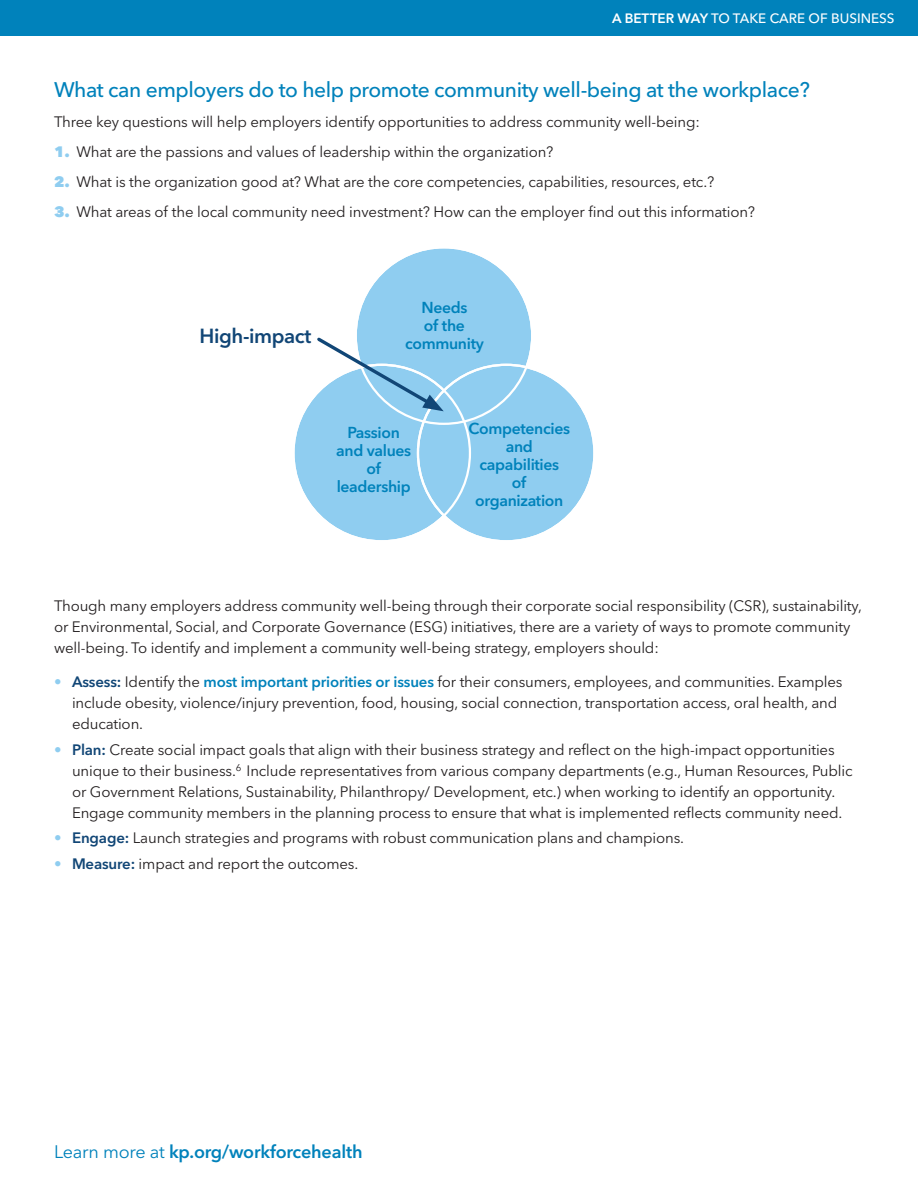
<style>
.page{position:relative;width:918px;height:1188px;background:#fff}
.page>*{position:absolute;margin:0;border:0;box-sizing:border-box;transform-origin:0 0}
.t1{font:500 21px "Avenir Next LT Pro";letter-spacing:-.02em;color:#0082bb}
.t2{font:600 20.25px "Avenir Next LT Pro";letter-spacing:-.02em;color:#114676}
.t3{font:600 18px "Avenir Next LT Pro";letter-spacing:-.01em;color:#0082bb}
.t4{font:600 15.75px/18px "Avenir Next LT Pro";letter-spacing:-.02em;color:#0082bb;text-align:center}
.t5{font:15px/21px "Avenir Next LT Pro";letter-spacing:-.01em;color:#231f20}
.t6{font:500 13.5px "Avenir Next LT Pro";color:#fff}
.s1{font-weight:600}
.s2{font-weight:800;color:#8fcdf0}
.s3{color:#8fcdf0}
.s4{font-weight:600;color:#114676}
.s5{font-weight:600;color:#0082bb}
.s6{font-weight:400}
</style>
<div class="page">
<div style="left:0;top:0;width:918px;height:36px;background:#0082bb"></div>
<div style="left:356px;top:247px;width:176px;height:177px;background:#8fcdf0;border-radius:50%"></div>
<div style="left:293px;top:365px;width:177px;height:176px;background:#8fcdf0;border-radius:50%"></div>
<div style="left:418px;top:365px;width:176px;height:176px;background:#8fcdf0;border-radius:50%"></div>
<svg style="left:314px;top:335px;width:130px;height:76px"></svg>
<p class="t6" style="left:612px;top:11px;width:284px"><span class="s1">A BETTER WAY</span> TO TAKE CARE OF BUSINESS</p>
<h1 class="t1" style="left:54px;top:77px;width:757px">What can employers do to help promote community well-being at the workplace?</h1>
<p class="t5" style="left:54px;top:111px;width:647px">Three key questions will help employers identify opportunities to address community well-being:</p>
<p class="t5" style="left:54px;top:141px;width:501px"><span class="s2">1.</span> What are the passions and values of leadership within the organization?</p>
<p class="t5" style="left:54px;top:171px;width:662px"><span class="s2">2.</span> What is the organization good at? What are the core competencies, capabilities, resources, etc.?</p>
<p class="t5" style="left:54px;top:201px;width:703px"><span class="s2">3.</span> What areas of the local community need investment? How can the employer find out this information?</p>
<h2 class="t2" style="left:200px;top:323px;width:113px">High-impact</h2>
<p class="t4" style="left:405px;top:299px;width:80px">Needs<br>of the community</p>
<p class="t4" style="left:336px;top:424px;width:77px">Passion and values of leadership</p>
<p class="t4" style="left:469px;top:420px;width:103px">Competencies and capabilities<br>of organization</p>
<p class="t5" style="left:54px;top:595px;width:810px">Though many employers address community well-being through their corporate social responsibility (CSR), sustainability, or Environmental, Social, and Corporate Governance (ESG) initiatives, there are a variety of ways to promote community well-being. To identify and implement a community well-being strategy, employers should:</p>
<p class="t5" style="left:72px;top:672px;width:772px;text-indent:-18px"><span class="s3">•</span> <span class="s4">Assess:</span> Identify the <span class="s5">most important priorities or issues</span> for their consumers, employees, and communities. Examples include obesity, violence/injury prevention, food, housing, social connection, transportation access, oral health, and education.</p>
<p class="t5" style="left:72px;top:739px;width:782px;text-indent:-18px"><span class="s3">•</span> <span class="s4">Plan:</span> Create social impact goals that align with their business strategy and reflect on the high-impact opportunities unique to their business.<sup>6</sup> Include representatives from various company departments (e.g., Human Resources, Public or Government Relations, Sustainability, Philanthropy/ Development, etc.) when working to identify an opportunity.<br>Engage community members in the planning process to ensure that what is implemented reflects community need.</p>
<p class="t5" style="left:54px;top:828px;width:632px"><span class="s3">•</span> <span class="s4">Engage:</span> Launch strategies and programs with robust communication plans and champions.</p>
<p class="t5" style="left:54px;top:853px;width:306px"><span class="s3">•</span> <span class="s4">Measure:</span> impact and report the outcomes.</p>
<p class="t3" style="left:54px;top:1141px;width:310px"><span class="s6">Learn more at</span> kp.org/workforcehealth</p>
</div>
